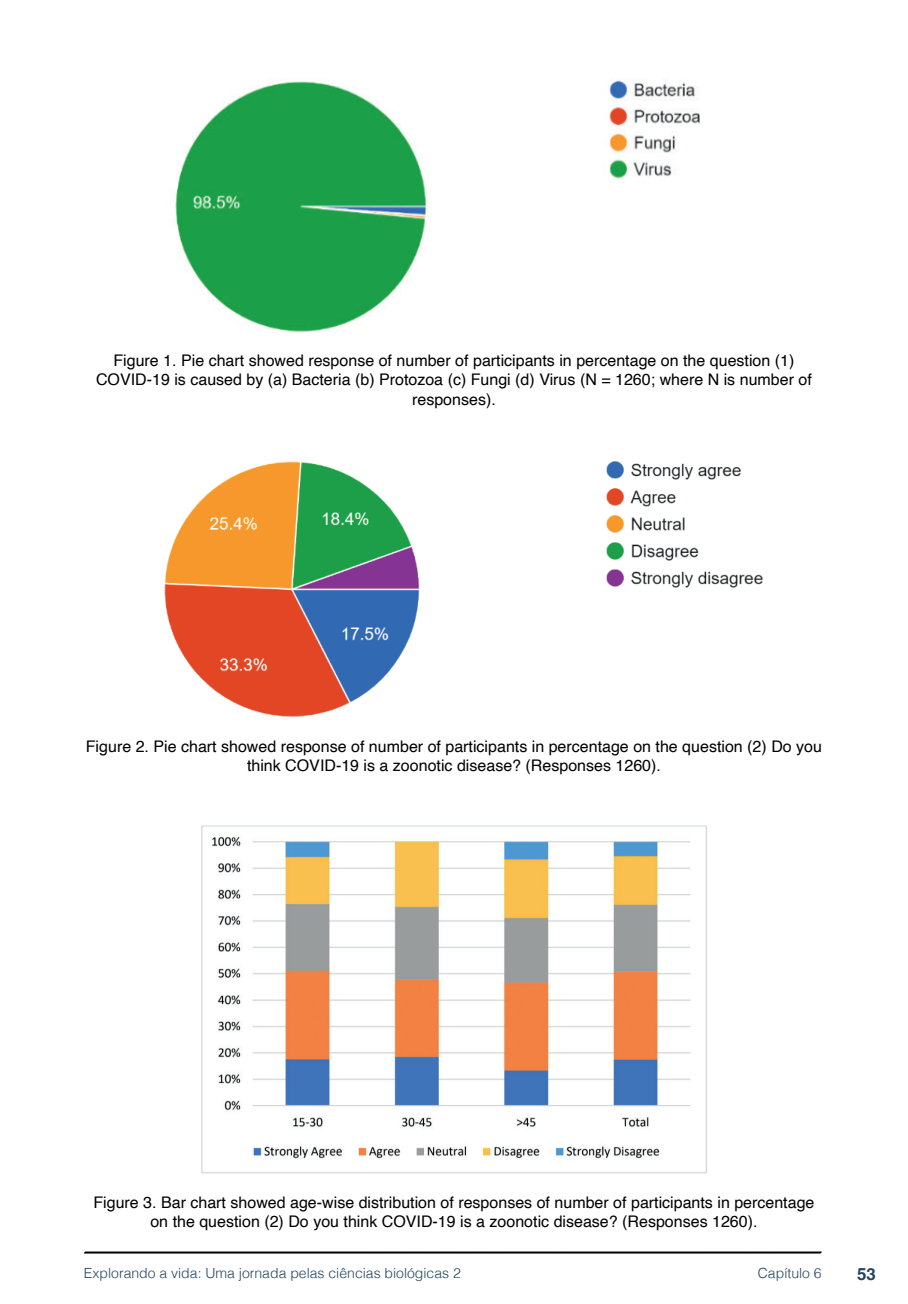
<style>
.page{position:relative;width:908px;height:1304px;background:#fff}
.page>*{position:absolute;margin:0;border:0;box-sizing:border-box;transform-origin:0 0}
.t1{font:700 16.8px "Helvetica";color:#23445f}
.imagens_graf_tab{font:16px/19.2px "Helvetica";color:#000;text-align:center}
.t2{font:300 14px "Helvetica";color:#23445f}
</style>
<div class="page">
<svg style="left:84px;top:1251px;width:737px;height:3px;background:#515151"></svg>
<img style="left:175px;top:80px;width:525px;height:252px">
<img style="left:164px;top:461px;width:599px;height:256px">
<img style="left:201px;top:825px;width:506px;height:349px">
<p class="imagens_graf_tab" style="left:96px;top:351px;width:717px">Figure 1. Pie chart showed response of number of participants in percentage on the question (1)<br>COVID-19 is caused by (a) Bacteria (b) Protozoa (c) Fungi (d) Virus (N = 1260; where N is number of responses).</p>
<p class="imagens_graf_tab" style="left:86px;top:737px;width:737px">Figure 2. Pie chart showed response of number of participants in percentage on the question (2) Do you think COVID-19 is a zoonotic disease? (Responses 1260).</p>
<p class="imagens_graf_tab" style="left:93px;top:1193px;width:722px">Figure 3. Bar chart showed age-wise distribution of responses of number of participants in percentage on the question (2) Do you think COVID-19 is a zoonotic disease? (Responses 1260).</p>
<p class="t2" style="left:84px;top:1261px;width:378px">Explorando a vida: Uma jornada pelas ciências biológicas 2</p>
<p class="t2" style="left:757px;top:1261px;width:65px">Capítulo 6</p>
<p class="t1" style="left:856px;top:1264px;width:20px">53</p>
</div>
